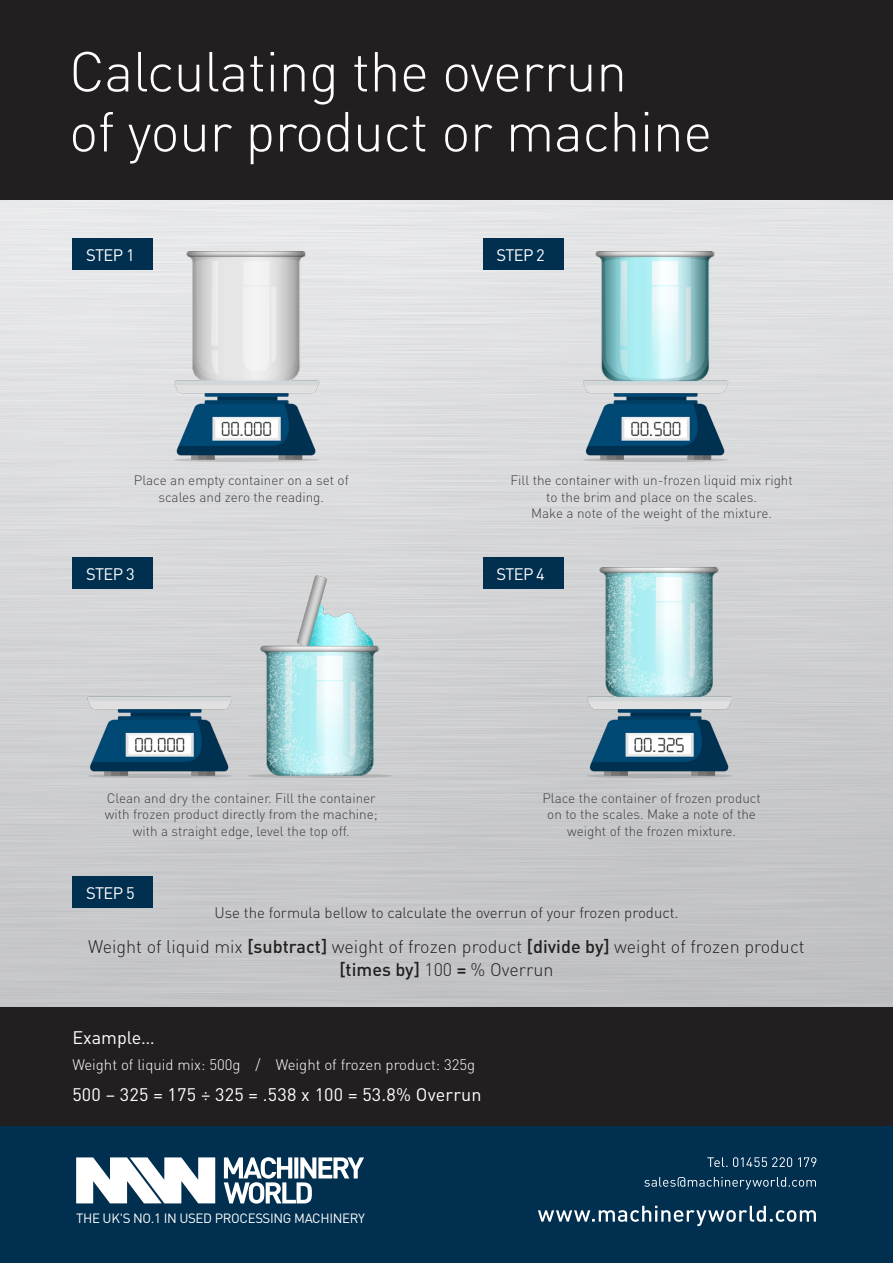
<style>
.page{position:relative;width:893px;height:1263px;background:#fff}
.page>*{position:absolute;margin:0;border:0;box-sizing:border-box;transform-origin:0 0}
.t1{font:300 55.5px/60px "DIN";letter-spacing:-.01em;color:#fff}
.t2{font:300 18px/22.5px "DIN";color:#231f20;text-align:center}
.t3{font:18px "DIN";letter-spacing:.01em;color:#fff}
.t4{font:16.5px "DIN";letter-spacing:-.04em;color:#fff}
.t5{font:300 15px "DIN";color:#231f20}
.t6{font:300 15px "DIN";color:#fff}
.t7{font:300 13.5px/16.5px "DIN";color:#3e3e3f;text-align:center}
.t8{font:13.35px "DIN";letter-spacing:-.025em;color:#fff}
.s1{font-weight:500}
</style>
<div class="page">
<img style="left:0;top:200px;width:893px;height:808px">
<img style="left:174px;top:251px;width:157px;height:210px">
<img style="left:574px;top:251px;width:167px;height:210px">
<img style="left:574px;top:568px;width:158px;height:210px">
<img style="left:72px;top:568px;width:338px;height:210px">
<div style="left:0;top:1008px;width:893px;height:119px;background:#231f20"></div>
<div style="left:0;top:0;width:893px;height:200px;background:#231f20"></div>
<div style="left:0;top:1127px;width:893px;height:136px;background:#002f50"></div>
<svg style="left:538px;top:1206px;width:278px;height:20px"></svg>
<svg style="left:644px;top:1177px;width:172px;height:12px"></svg>
<svg style="left:707px;top:1157px;width:109px;height:10px"></svg>
<svg style="left:76px;top:1157px;width:139px;height:46px"></svg>
<svg style="left:224px;top:1157px;width:140px;height:46px"></svg>
<div style="left:72px;top:238px;width:81px;height:32px;background:#002f50"></div>
<div style="left:483px;top:238px;width:80px;height:32px;background:#002f50"></div>
<div style="left:72px;top:557px;width:81px;height:32px;background:#002f50"></div>
<div style="left:483px;top:557px;width:80px;height:32px;background:#002f50"></div>
<div style="left:72px;top:876px;width:81px;height:32px;background:#002f50"></div>
<p class="t1" style="left:69px;top:41px;width:645px">Calculating the overrun<br>of your product or machine</p>
<p class="t4" style="left:86px;top:245px;width:50px">STEP 1</p>
<p class="t4" style="left:496px;top:245px;width:50px">STEP 2</p>
<p class="t7" style="left:134px;top:472px;width:216px">Place an empty container on a set of scales and zero the reading.</p>
<p class="t7" style="left:510px;top:472px;width:284px">Fill the container with un-frozen liquid mix right to the brim and place on the scales.<br>Make a note of the weight of the mixture.</p>
<p class="t4" style="left:86px;top:564px;width:50px">STEP 3</p>
<p class="t4" style="left:496px;top:564px;width:50px">STEP 4</p>
<p class="t7" style="left:105px;top:789px;width:275px">Clean and dry the container. Fill the container with frozen product directly from the machine; with a straight edge, level the top off.</p>
<p class="t7" style="left:542px;top:789px;width:220px">Place the container of frozen product on to the scales. Make a note of the weight of the frozen mixture.</p>
<p class="t4" style="left:86px;top:882px;width:50px">STEP 5</p>
<p class="t5" style="left:214px;top:903px;width:466px">Use the formula bellow to calculate the overrun of your frozen product.</p>
<p class="t2" style="left:88px;top:935px;width:718px">Weight of liquid mix <span class="s1">[subtract]</span> weight of frozen product <span class="s1">[divide by]</span> weight of frozen product <span class="s1">[times by]</span> 100 <span class="s1">=</span> % Overrun</p>
<p class="t3" style="left:72px;top:1026px;width:84px">Example…</p>
<p class="t6" style="left:72px;top:1055px;width:405px">Weight of liquid mix: 500g / Weight of frozen product: 325g</p>
<p class="t3" style="left:72px;top:1083px;width:411px">500 – 325 = 175 ÷ 325 = .538 x 100 = 53.8% Overrun</p>
<p class="t8" style="left:76px;top:1210px;width:290px">THE UK'S NO.1 IN USED PROCESSING MACHINERY</p>
</div>
